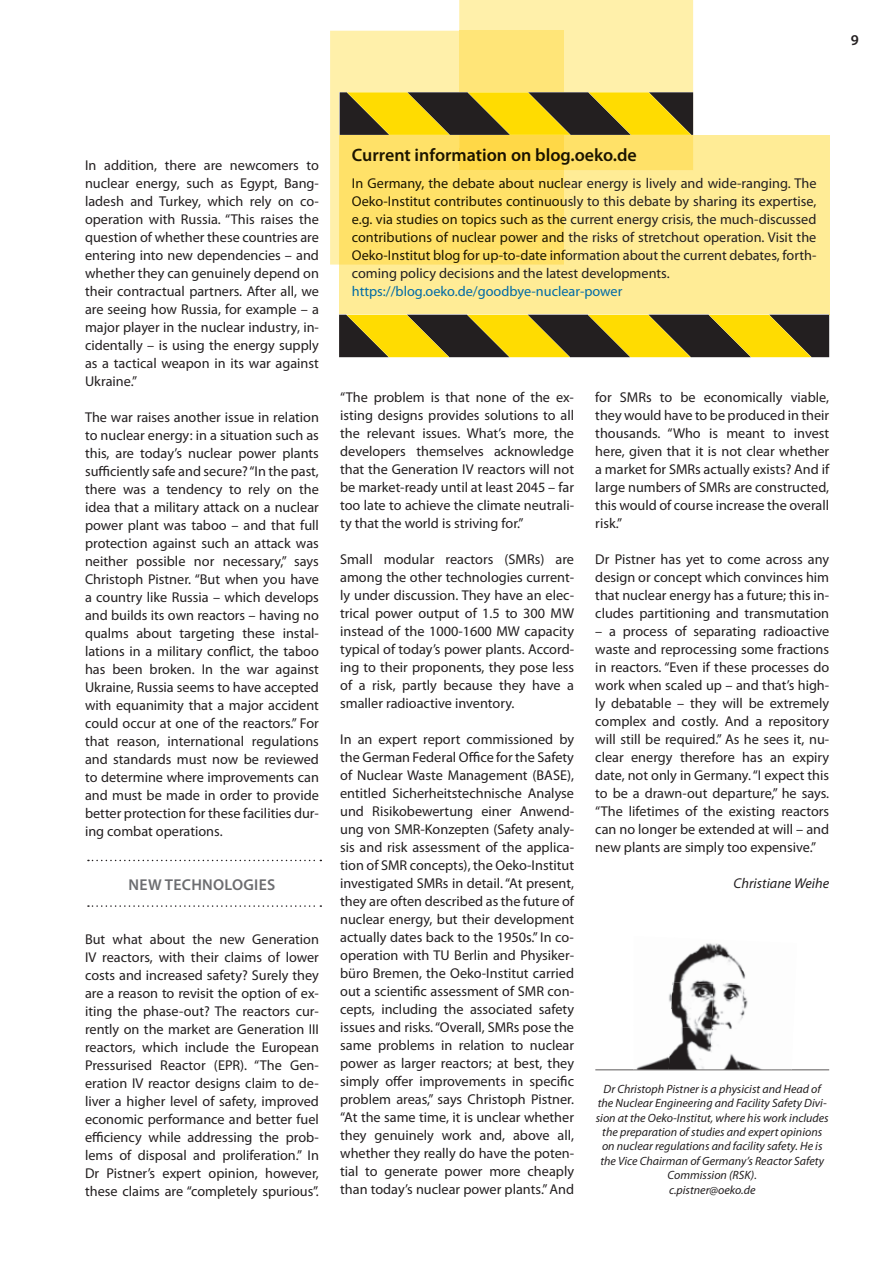
<style>
.page{position:relative;width:893px;height:1263px;background:#fff}
.page>*{position:absolute;margin:0;border:0;box-sizing:border-box;transform-origin:0 0}
.t1{font:600 18px "Myriad Pro";color:#1c1500}
.t2{font:600 15.75px "Myriad Pro";letter-spacing:.02em;color:#6c6d70}
.t3{font:600 15px "Myriad Pro";color:#231f20}
.t4{font:14.25px/18px "Myriad Pro";color:#231f20;text-align:justify}
.t5{font:14.25px/18px "Myriad Pro";color:#1c1500;text-align:justify}
.t6{font:14.25px "Myriad Pro";color:#006ba6}
.t7{font:italic 14.25px "Myriad Pro";color:#231f20}
.t8{font:italic 12px/14.4px "Myriad Pro";color:#231f20;text-align:center}
</style>
<div class="page">
<svg style="left:595px;top:1069px;width:234px;height:1px"></svg>
<img style="left:673px;top:943px;width:40px;height:39px">
<img style="left:713px;top:943px;width:33px;height:41px">
<img style="left:668px;top:993px;width:3px;height:9px">
<img style="left:671px;top:982px;width:43px;height:44px">
<img style="left:711px;top:984px;width:37px;height:44px">
<img style="left:636px;top:1056px;width:33px;height:13px">
<img style="left:669px;top:1026px;width:43px;height:43px">
<img style="left:710px;top:1028px;width:41px;height:41px">
<img style="left:751px;top:1065px;width:10px;height:4px">
<img style="left:634px;top:1069px;width:158px;height:1px">
<div style="left:339px;top:135px;width:490px;height:180px;background:#ffec96"></div>
<svg style="left:339px;top:315px;width:490px;height:42px;background:#907d12"></svg>
<svg style="left:88px;top:860px;width:233px;height:1px"></svg>
<svg style="left:88px;top:905px;width:233px;height:2px"></svg>
<svg style="left:330px;top:0;width:363px;height:265px"></svg>
<p class="t3" style="left:851px;top:31px;width:10px">9</p>
<p class="t4" style="left:85px;top:156px;width:235px">In addition, there are newcomers to nuclear energy, such as Egypt, Bang&shy;ladesh and Turkey, which rely on co&shy;operation with Russia. “This raises the question of whether these countries are entering into new dependencies – and whether they can genuinely depend on their contractual partners. After all, we are seeing how Russia, for example – a major player in the nuclear industry, in&shy;cidentally – is using the energy supply as a tactical weapon in its war against Ukraine.”</p>
<p class="t4" style="left:85px;top:408px;width:235px">The war raises another issue in relation to nuclear energy: in a situation such as this, are today’s nuclear power plants sufficiently safe and secure? “In the past, there was a tendency to rely on the idea that a military attack on a nuclear power plant was taboo – and that full protection against such an attack was neither possible nor necessary,” says Christoph Pistner. “But when you have a country like Russia – which develops and builds its own reactors – having no qualms about targeting these instal&shy;lations in a military conflict, the taboo has been broken. In the war against Ukraine, Russia seems to have accepted with equanimity that a major accident could occur at one of the reactors.” For that reason, international regulations and standards must now be reviewed to determine where improvements can and must be made in order to provide better protection for these facilities dur&shy;ing combat operations.</p>
<p class="t2" style="left:129px;top:875px;width:148px">NEW TECHNOLOGIES</p>
<p class="t4" style="left:85px;top:930px;width:235px">But what about the new Generation IV reactors, with their claims of lower costs and increased safety? Surely they are a reason to revisit the option of ex&shy;iting the phase-out? The reactors cur&shy;rently on the market are Generation III reactors, which include the European Pressurised Reactor (EPR). “The Gen&shy;eration IV reactor designs claim to de&shy;liver a higher level of safety, improved economic performance and better fuel efficiency while addressing the prob&shy;lems of disposal and proliferation.” In Dr Pistner’s expert opinion, however, these claims are “completely spurious”.</p>
<p class="t1" style="left:352px;top:144px;width:286px">Current information on blog.oeko.de</p>
<p class="t5" style="left:352px;top:174px;width:466px">In Germany, the debate about nuclear energy is lively and wide-ranging. The Oeko-Institut contributes continuously to this debate by sharing its expertise, e.g. via studies on topics such as the current energy crisis, the much-discussed contributions of nuclear power and the risks of stretchout operation. Visit the Oeko-Institut blog for up-to-date information about the current debates, forth-</p>
<p class="t4" style="left:352px;top:264px;width:319px">coming policy decisions and the latest developments.</p>
<p class="t6" style="left:352px;top:283px;width:272px">https://blog.oeko.de/goodbye-nuclear-power</p>
<p class="t4" style="left:340px;top:388px;width:235px">“The problem is that none of the ex&shy;isting designs provides solutions to all the relevant issues. What’s more, the developers themselves acknowledge that the Generation IV reactors will not be market-ready until at least 2045 – far too late to achieve the climate neutrali&shy;ty that the world is striving for.”</p>
<p class="t4" style="left:340px;top:550px;width:235px">Small modular reactors (SMRs) are among the other technologies current&shy;ly under discussion. They have an elec&shy;trical power output of 1.5 to 300 MW instead of the 1000-1600 MW capacity typical of today’s power plants. Accord&shy;ing to their proponents, they pose less of a risk, partly because they have a smaller radioactive inventory.</p>
<p class="t4" style="left:340px;top:730px;width:235px">In an expert report commissioned by the German Federal Office for the Safety of Nuclear Waste Management (BASE), entitled Sicherheitstechnische Analyse und Risikobewertung einer Anwend&shy;ung von SMR-Konzepten (Safety analy&shy;sis and risk assessment of the applica&shy;tion of SMR concepts), the Oeko-Institut investigated SMRs in detail. “At present, they are often described as the future of nuclear energy, but their development actually dates back to the 1950s.” In co&shy;operation with TU Berlin and Physiker&shy;büro Bremen, the Oeko-Institut carried out a scientific assessment of SMR con&shy;cepts, including the associated safety issues and risks. “Overall, SMRs pose the same problems in relation to nuclear power as larger reactors; at best, they simply offer improvements in specific problem areas,” says Christoph Pistner. “At the same time, it is unclear whether they genuinely work and, above all, whether they really do have the poten&shy;tial to generate power more cheaply than today’s nuclear power plants.” And</p>
<p class="t4" style="left:595px;top:388px;width:235px">for SMRs to be economically viable, they would have to be produced in their thousands. “Who is meant to invest here, given that it is not clear whether a market for SMRs actually exists? And if large numbers of SMRs are constructed, this would of course increase the overall risk.”</p>
<p class="t4" style="left:595px;top:550px;width:235px">Dr Pistner has yet to come across any design or concept which convinces him that nuclear energy has a future; this in&shy;cludes partitioning and transmutation</p>
<p class="t4" style="left:595px;top:622px;width:235px">– a process of separating radioactive waste and reprocessing some fractions in reactors. “Even if these processes do work when scaled up – and that’s high&shy;ly debatable – they will be extremely complex and costly. And a repository will still be required.” As he sees it, nu&shy;clear energy therefore has an expiry date, not only in Germany. “I expect this to be a drawn-out departure,” he says. “The lifetimes of the existing reactors can no longer be extended at will – and new plants are simply too expensive.”</p>
<p class="t7" style="left:734px;top:874px;width:97px">Christiane Weihe</p>
<p class="t8" style="left:596px;top:1081px;width:234px">Dr Christoph Pistner is a physicist and Head of the Nuclear Engineering and Facility Safety Divi&shy;sion at the Oeko-Institut, where his work includes the preparation of studies and expert opinions on nuclear regulations and facility safety. He is the Vice Chairman of Germany’s Reactor Safety Commission (RSK).<br>c.pistner@oeko.de</p>
</div>
